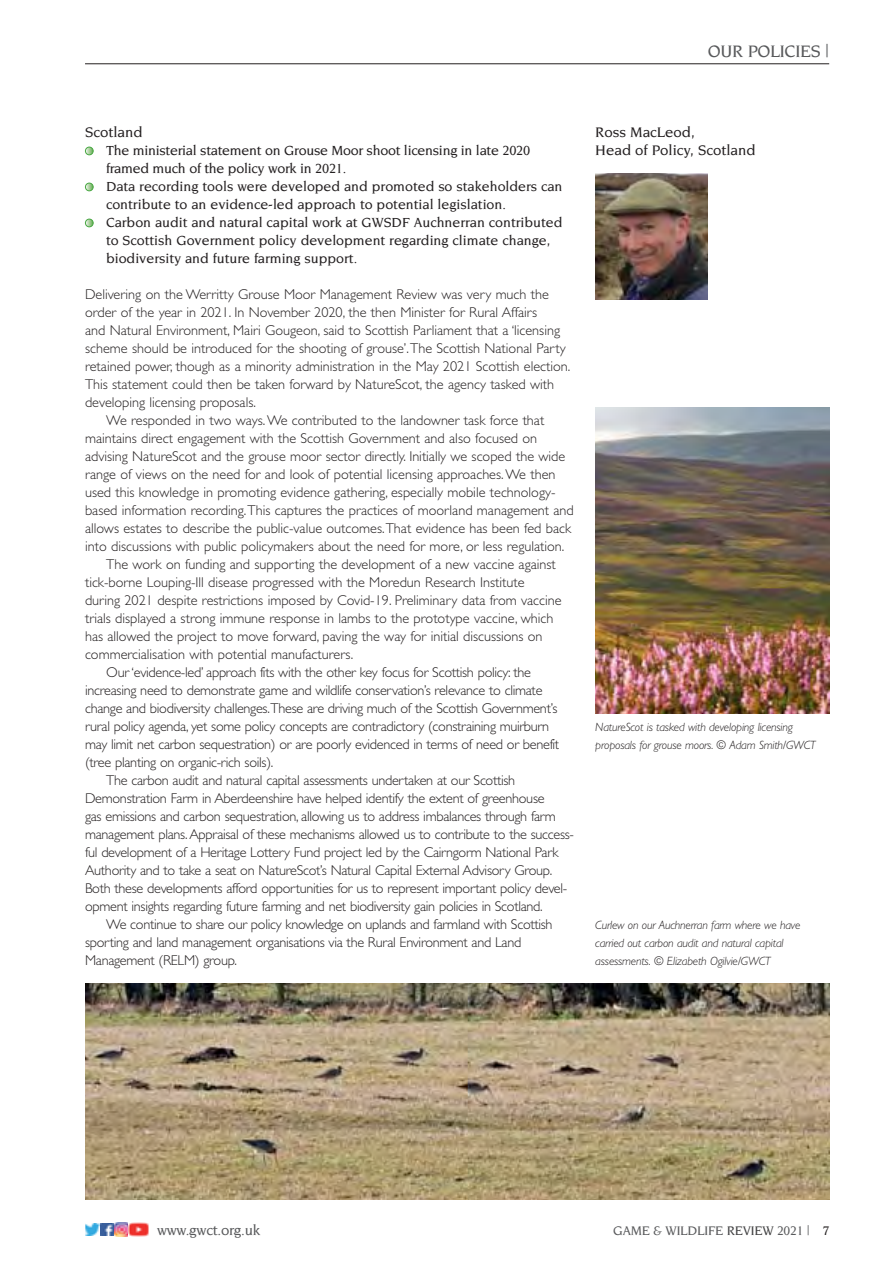
<style>
.page{position:relative;width:893px;height:1263px;background:#fff}
.page>*{position:absolute;margin:0;border:0;box-sizing:border-box;transform-origin:0 0}
.t1{font:500 18px "Novarese LT";letter-spacing:-.015em;color:#58595b}
.t2{font:500 15px/18px "Novarese LT";color:#231f20}
.t3{font:500 15px "Novarese LT";letter-spacing:-.015em;color:#58595b}
.t4{font:300 14.25px "Gill Sans";color:#231f20}
.t5{font:300 14.25px "Gill Sans";letter-spacing:-.02em;color:#231f20}
.t6{font:500 14.25px/18px "Novarese LT";color:#231f20}
.t7{font:500 13.5px "Novarese LT";letter-spacing:-.015em;color:#58595b}
.t8{font:italic 300 12px/18px "Gill Sans";letter-spacing:-.015em;color:#231f20}
.s1{color:#404041}
.s2{color:#231f20}
</style>
<div class="page">
<img style="left:85px;top:1223px;width:15px;height:12px">
<svg style="left:101px;top:1223px;width:27px;height:13px"></svg>
<img style="left:129px;top:1222px;width:19px;height:14px">
<img style="left:595px;top:173px;width:112px;height:126px">
<svg style="left:85px;top:147px;width:8px;height:8px"></svg>
<div style="left:85px;top:147px;width:9px;height:8px;border:1px solid #47a741;border-radius:50%"></div>
<svg style="left:85px;top:183px;width:8px;height:8px"></svg>
<div style="left:85px;top:183px;width:9px;height:8px;border:1px solid #47a741;border-radius:50%"></div>
<svg style="left:85px;top:219px;width:8px;height:8px"></svg>
<div style="left:85px;top:219px;width:9px;height:8px;border:1px solid #47a741;border-radius:50%"></div>
<hr style="left:85px;top:63px;width:744px;height:1px;background:#231f20">
<img style="left:595px;top:407px;width:234px;height:306px">
<img style="left:85px;top:983px;width:744px;height:216px">
<p class="t1" style="left:708px;top:44px;width:123px">OUR POLICIES |</p>
<p class="t2" style="left:85px;top:125px;width:59px">Scotland</p>
<p class="t6" style="left:106px;top:143px;width:458px">The ministerial statement on Grouse Moor shoot licensing in late 2020 framed much of the policy work in 2021.<br>Data recording tools were developed and promoted so stakeholders can contribute to an evidence-led approach to potential legislation.<br>Carbon audit and natural capital work at GWSDF Auchnerran contributed to Scottish Government policy development regarding climate change, biodiversity and future farming support.</p>
<p class="t4" style="left:85px;top:289px;width:465px">Delivering on the Werritty Grouse Moor Management Review was very much the</p>
<p class="t4" style="left:85px;top:307px;width:454px">order of the year in 2021. In November 2020, the then Minister for Rural Affairs</p>
<p class="t4" style="left:85px;top:325px;width:477px">and Natural Environment, Mairi Gougeon, said to Scottish Parliament that a ‘licensing</p>
<p class="t4" style="left:85px;top:343px;width:482px">scheme should be introduced for the shooting of grouse’. The Scottish National Party</p>
<p class="t4" style="left:85px;top:361px;width:487px">retained power, though as a minority administration in the May 2021 Scottish election.</p>
<p class="t4" style="left:85px;top:379px;width:471px">This statement could then be taken forward by NatureScot, the agency tasked with</p>
<p class="t4" style="left:85px;top:397px;width:172px">developing licensing proposals.</p>
<p class="t4" style="left:106px;top:415px;width:439px">We responded in two ways. We contributed to the landowner task force that</p>
<p class="t4" style="left:85px;top:433px;width:454px">maintains direct engagement with the Scottish Government and also focused on</p>
<p class="t4" style="left:85px;top:451px;width:482px">advising NatureScot and the grouse moor sector directly. Initially we scoped the wide</p>
<p class="t4" style="left:85px;top:469px;width:472px">range of views on the need for and look of potential licensing approaches. We then</p>
<p class="t4" style="left:85px;top:487px;width:472px">used this knowledge in promoting evidence gathering, especially mobile technology-</p>
<p class="t4" style="left:85px;top:505px;width:490px">based information recording. This captures the practices of moorland management and</p>
<p class="t4" style="left:85px;top:523px;width:488px">allows estates to describe the public-value outcomes. That evidence has been fed back</p>
<p class="t4" style="left:85px;top:541px;width:481px">into discussions with public policymakers about the need for more, or less regulation.</p>
<p class="t4" style="left:106px;top:559px;width:451px">The work on funding and supporting the development of a new vaccine against</p>
<p class="t4" style="left:85px;top:577px;width:441px">tick-borne Louping-Ill disease progressed with the Moredun Research Institute</p>
<p class="t4" style="left:85px;top:595px;width:478px">during 2021 despite restrictions imposed by Covid-19. Preliminary data from vaccine</p>
<p class="t4" style="left:85px;top:613px;width:470px">trials displayed a strong immune response in lambs to the prototype vaccine, which</p>
<p class="t4" style="left:85px;top:631px;width:459px">has allowed the project to move forward, paving the way for initial discussions on</p>
<p class="t4" style="left:85px;top:649px;width:270px">commercialisation with potential manufacturers.</p>
<p class="t5" style="left:106px;top:667px;width:426px">Our ‘evidence-led’ approach fits with the other key focus for Scottish policy: the</p>
<p class="t5" style="left:85px;top:685px;width:459px">increasing need to demonstrate game and wildlife conservation’s relevance to climate</p>
<p class="t5" style="left:85px;top:703px;width:474px">change and biodiversity challenges.These are driving much of the Scottish Government’s</p>
<p class="t5" style="left:85px;top:721px;width:466px">rural policy agenda, yet some policy concepts are contradictory (constraining muirburn</p>
<p class="t5" style="left:85px;top:739px;width:476px">may limit net carbon sequestration) or are poorly evidenced in terms of need or benefit</p>
<p class="t5" style="left:85px;top:757px;width:190px">(tree planting on organic-rich soils).</p>
<p class="t5" style="left:106px;top:775px;width:410px">The carbon audit and natural capital assessments undertaken at our Scottish</p>
<p class="t5" style="left:85px;top:793px;width:461px">Demonstration Farm in Aberdeenshire have helped identify the extent of greenhouse</p>
<p class="t5" style="left:85px;top:811px;width:472px">gas emissions and carbon sequestration, allowing us to address imbalances through farm</p>
<p class="t5" style="left:85px;top:829px;width:490px">management plans. Appraisal of these mechanisms allowed us to contribute to the success-</p>
<p class="t5" style="left:85px;top:847px;width:475px">ful development of a Heritage Lottery Fund project led by the Cairngorm National Park</p>
<p class="t5" style="left:85px;top:865px;width:469px">Authority and to take a seat on NatureScot’s Natural Capital External Advisory Group.</p>
<p class="t5" style="left:85px;top:883px;width:484px">Both these developments afford opportunities for us to represent important policy devel-</p>
<p class="t5" style="left:85px;top:901px;width:459px">opment insights regarding future farming and net biodiversity gain policies in Scotland.</p>
<p class="t5" style="left:106px;top:919px;width:448px">We continue to share our policy knowledge on uplands and farmland with Scottish</p>
<p class="t5" style="left:85px;top:937px;width:438px">sporting and land management organisations via the Rural Environment and Land</p>
<p class="t5" style="left:85px;top:955px;width:153px">Management (RELM) group.</p>
<p class="t2" style="left:595px;top:125px;width:162px">Ross MacLeod,<br>Head of Policy, Scotland</p>
<p class="t8" style="left:595px;top:719px;width:222px">NatureScot is tasked with developing licensing proposals for grouse moors. © Adam Smith/GWCT</p>
<p class="t8" style="left:595px;top:917px;width:207px">Curlew on our Auchnerran farm where we have carried out carbon audit and natural capital assessments. © Elizabeth Ogilvie/GWCT</p>
<p class="t3" style="left:157px;top:1225px;width:105px">www.gwct.org.uk</p>
<p class="t7" style="left:613px;top:1226px;width:218px">GAME &amp; WILDLIFE <span class="s1">REVIEW</span> 2021 | <span class="s2">7</span></p>
</div>
